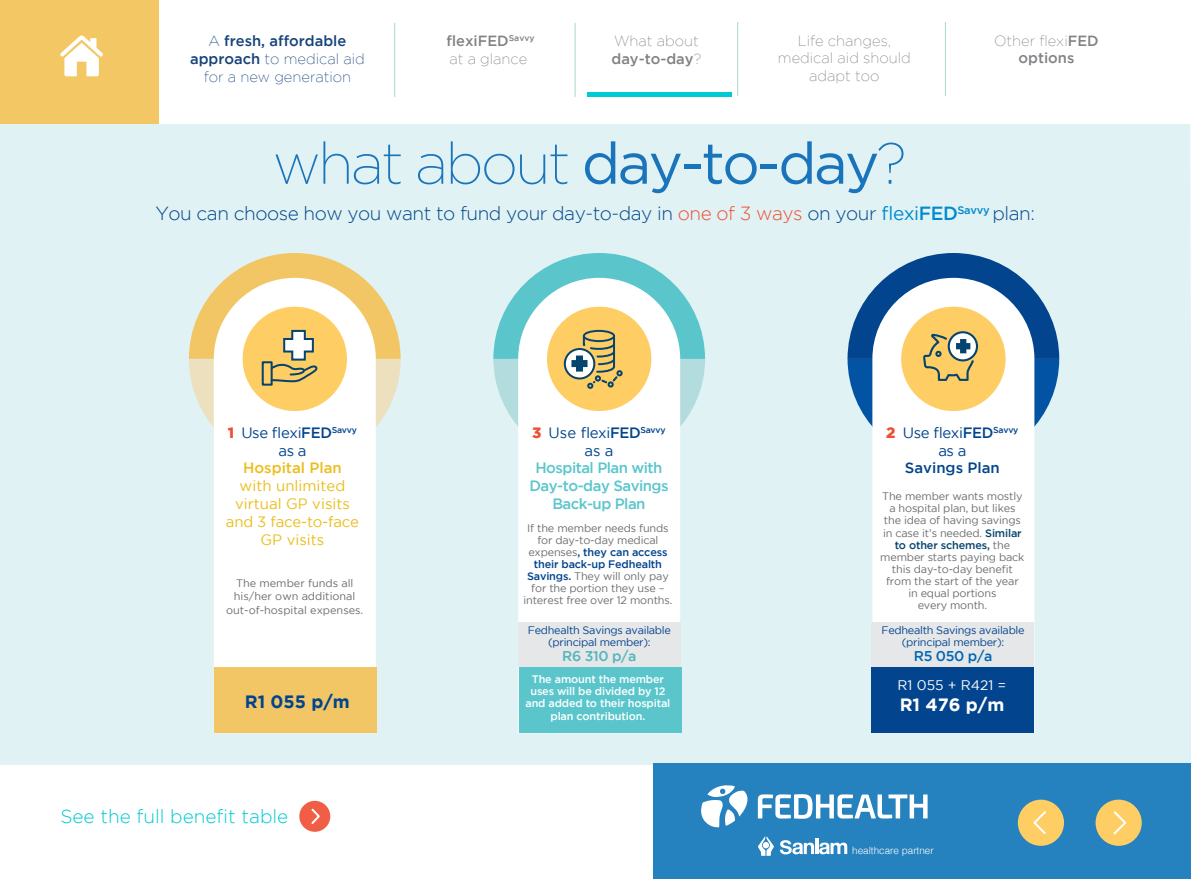
<style>
.page{position:relative;width:1191px;height:879px;background:#fff}
.page>*{position:absolute;margin:0;border:0;box-sizing:border-box;transform-origin:0 0}
.t1{font:200 58px "Gotham";letter-spacing:-.045em;color:#1974bb}
.t2{font:300 19px "Gotham";letter-spacing:-.025em;color:#01468c}
.t3{font:300 19px "Gotham";color:#00cad4}
.t4{font:700 17.8px "Gotham";color:#02448d}
.t5{font:700 17.8px "Gotham";color:#fff}
.t6{font:14.9px/17.9px "Gotham";letter-spacing:-.025em;color:#02448d;text-align:center}
.t7{font:14.9px/17.9px "Gotham";color:#ebbe1c;text-align:center}
.t8{font:500 14.9px/17.9px "Gotham";letter-spacing:-.035em;color:#5ac6cc;text-align:center}
.t9{font:500 14.9px "Gotham";color:#ebbe1c}
.t10{font:500 14.9px "Gotham";color:#02448d}
.t11{font:200 14.7px/17.6px "Gotham";color:#808285;text-align:center}
.t12{font:200 14.7px/17.6px "Gotham";color:#154379;text-align:center}
.t13{font:500 14.7px "Gotham";color:#808285}
.t14{font:500 14.7px "Gotham";color:#154379}
.t15{font:500 14.1px "Gotham";color:#52b5bb}
.t16{font:500 14.1px "Gotham";color:#0166b3}
.t17{font:13.9px "Gotham";color:#fff}
.t18{font:10.9px/12.1px "Gotham";letter-spacing:-.015em;color:#6c6d70;text-align:center}
.t19{font:10.9px/11.9px "Gotham";letter-spacing:-.025em;color:#02448d;text-align:center}
.t20{font:500 10.9px/12.1px "Gotham";letter-spacing:-.015em;color:#fff;text-align:center}
.t21{font:300 10.1px "Helvetica";color:#fff}
.s1{font-weight:200}
.s2{font-weight:500}
.s3{font-weight:400}
.s4{color:#ef4f37}
.s5{font-weight:400;color:#008ad0}
.s6{font-weight:500;color:#008ad0}
.s7{font-weight:900;color:#ef4f37}
.s8{font-weight:500;color:#02448d}
.s9{font-weight:500;color:#05446e}
</style>
<div class="page">
<div style="left:299px;top:801px;width:31px;height:31px;background:#f15d45;border-radius:50%"></div>
<svg style="left:311px;top:808px;width:9px;height:16px"></svg>
<div style="left:0;top:125px;width:1190px;height:639px;background:#e0f2f3"></div>
<svg style="left:518px;top:464px;width:162px;height:269px"></svg>
<svg style="left:214px;top:465px;width:162px;height:268px"></svg>
<div style="left:518px;top:667px;width:163px;height:65px;background:#5ac6cc"></div>
<div style="left:214px;top:667px;width:163px;height:65px;background:#f3c665"></div>
<div style="left:518px;top:622px;width:162px;height:45px;background:#e6e7e9"></div>
<svg style="left:189px;top:253px;width:212px;height:212px"></svg>
<svg style="left:872px;top:464px;width:162px;height:269px"></svg>
<div style="left:871px;top:622px;width:163px;height:45px;background:#e6e7e9"></div>
<div style="left:871px;top:667px;width:163px;height:65px;background:#02448d"></div>
<svg style="left:847px;top:253px;width:212px;height:211px"></svg>
<svg style="left:493px;top:253px;width:212px;height:211px"></svg>
<div style="left:653px;top:763px;width:537px;height:115px;background:#2582be"></div>
<div style="left:1017px;top:799px;width:47px;height:47px;background:#fecd64;border-radius:50%"></div>
<svg style="left:1033px;top:811px;width:13px;height:23px"></svg>
<div style="left:1095px;top:799px;width:46px;height:47px;background:#fecd64;border-radius:50%"></div>
<svg style="left:1113px;top:811px;width:13px;height:24px"></svg>
<svg style="left:701px;top:785px;width:226px;height:43px"></svg>
<svg style="left:780px;top:840px;width:67px;height:14px"></svg>
<hr style="left:815px;top:838px;width:3px;height:16px;background:#fff">
<svg style="left:758px;top:836px;width:16px;height:20px"></svg>
<div style="left:0;top:0;width:159px;height:124px;background:#f4c765"></div>
<svg style="left:60px;top:35px;width:43px;height:41px"></svg>
<hr style="left:394px;top:23px;width:1px;height:74px;background:#afd8d4">
<hr style="left:574px;top:23px;width:1px;height:74px;background:#afd8d4">
<hr style="left:737px;top:22px;width:1px;height:74px;background:#afd8d4">
<hr style="left:945px;top:22px;width:1px;height:74px;background:#afd8d4">
<hr style="left:586px;top:93px;width:145px;height:4px;background:#00cad4">
<p class="t14" style="left:209px;top:33px;width:139px"><span class="s1">A</span> fresh, affordable</p>
<p class="t12" style="left:190px;top:50px;width:176px"><span class="s2">approach</span> to medical aid for a new generation</p>
<p class="t13" style="left:446px;top:33px;width:90px">flexiFED<sup>Savvy</sup></p>
<p class="t11" style="left:449px;top:50px;width:80px">at a glance</p>
<p class="t11" style="left:614px;top:32px;width:86px">What about</p>
<p class="t13" style="left:611px;top:50px;width:91px">day-to-day<span class="s1">?</span></p>
<p class="t11" style="left:778px;top:31px;width:134px">Life changes, medical aid should adapt too</p>
<p class="t11" style="left:994px;top:31px;width:106px">Other flexi<span class="s2">FED</span></p>
<p class="t13" style="left:1018px;top:50px;width:57px">options</p>
<p class="t1" style="left:273px;top:132px;width:635px">what about <span class="s3">day-to-day</span>?</p>
<p class="t2" style="left:155px;top:203px;width:881px">You can choose how you want to fund your day-to-day in <span class="s4">one of 3 ways</span> on your <span class="s5">flexi</span><span class="s6">FED</span><sup>Savvy</sup> plan:</p>
<h3 class="t6" style="left:228px;top:423px;width:131px"><span class="s7">1</span> Use flexi<span class="s2">FED</span><sup>Savvy </sup>as a</h3>
<h3 class="t9" style="left:243px;top:460px;width:100px">Hospital Plan</h3>
<h3 class="t7" style="left:226px;top:477px;width:134px">with unlimited virtual GP visits and 3 face-to-face<br>GP visits</h3>
<p class="t18" style="left:226px;top:577px;width:139px;line-height:13.1px">The member funds all his/her own additional out-of-hospital expenses.</p>
<h3 class="t4" style="left:245px;top:691px;width:106px">R1 055 p/m</h3>
<p class="t3" style="left:60px;top:805px;width:229px">See the full benefit table</p>
<h3 class="t6" style="left:532px;top:423px;width:135px"><span class="s7">3</span> Use flexi<span class="s2">FED</span><sup>Savvy </sup>as a</h3>
<h3 class="t8" style="left:529px;top:459px;width:141px">Hospital Plan with<br>Day-to-day Savings<br>Back-up Plan</h3>
<p class="t18" style="left:523px;top:521px;width:150px">If the member needs funds for day-to-day medical expenses<span class="s8">, they can access their back-up Fedhealth<br>Savings.</span> They will only pay for the portion they use – interest free over 12 months.</p>
<p class="t19" style="left:528px;top:624px;width:145px">Fedhealth Savings available (principal member):</p>
<p class="t15" style="left:562px;top:648px;width:76px">R6 310 p/a</p>
<p class="t20" style="left:525px;top:673px;width:146px">The amount the member uses will be divided by 12 and added to their hospital plan contribution.</p>
<h3 class="t6" style="left:886px;top:423px;width:134px"><span class="s7">2</span> Use flexi<span class="s2">FED</span><sup>Savvy </sup>as a</h3>
<h3 class="t10" style="left:905px;top:460px;width:97px">Savings Plan</h3>
<p class="t18" style="left:880px;top:490px;width:146px">The member wants mostly a hospital plan, but likes the idea of having savings in case it’s needed. <span class="s9">Similar to other schemes,</span> the member starts paying back this day-to-day benefit from the start of the year in equal portions<br>every month.</p>
<p class="t19" style="left:881px;top:624px;width:145px">Fedhealth Savings available (principal member):</p>
<p class="t16" style="left:913px;top:648px;width:80px">R5 050 p/a</p>
<p class="t17" style="left:897px;top:677px;width:110px">R1 055 + R421 =</p>
<h3 class="t5" style="left:899px;top:694px;width:106px">R1 476 p/m</h3>
<p class="t21" style="left:852px;top:841px;width:83px">healthcare partner</p>
</div>
